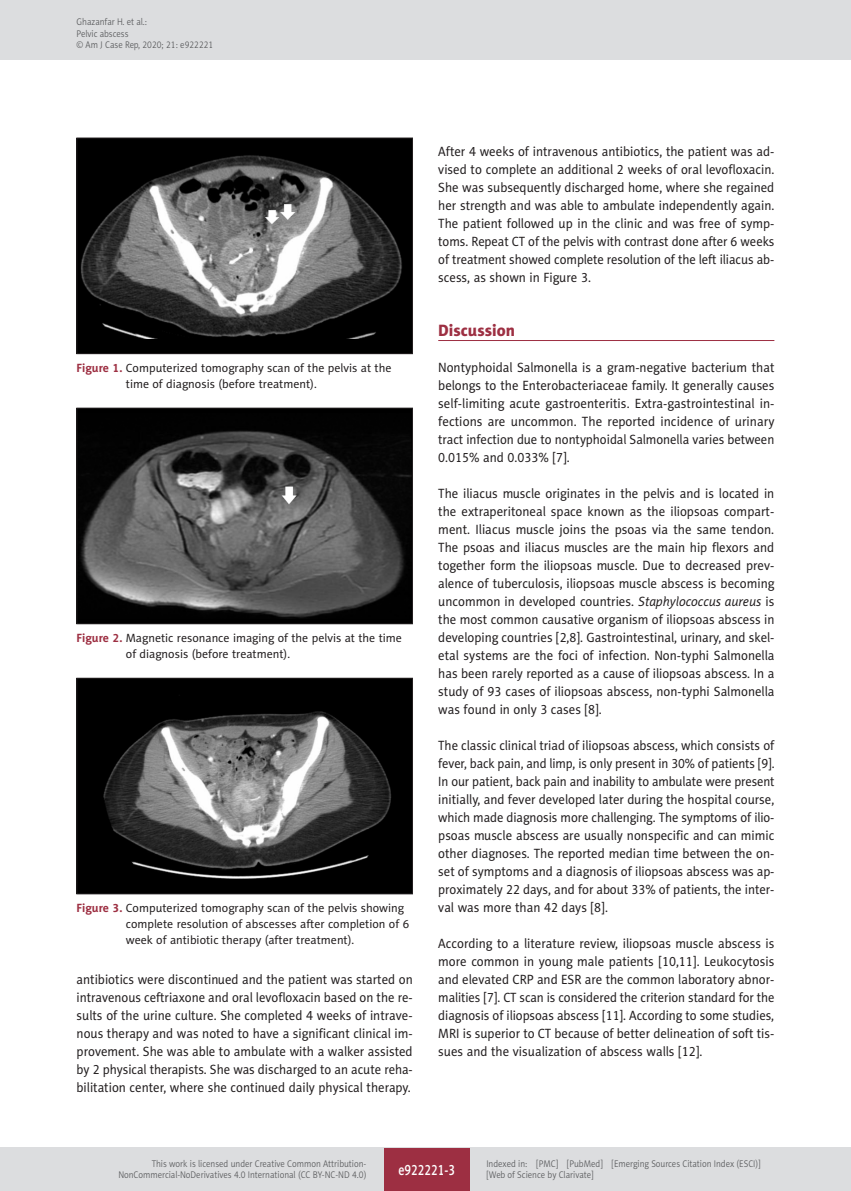
<style>
.page{position:relative;width:851px;height:1191px;background:#fff}
.page>*{position:absolute;margin:0;border:0;box-sizing:border-box;transform-origin:0 0}
.AJCR_Headline_1{font:16.5px "Naomi Sans EFN Heavy";color:#9d2f42}
.AJCR_e-PAGINA{font:15px "Naomi Sans EFN Medium";color:#fff;scale:.8 1}
.AJCR_Body{font:13.5px/18px "Naomi Sans EFN";color:#231f20;text-align:justify;scale:.95 1}
.AJCR_Body-2{font:13.5px/18px "Naomi Sans EFN";color:#231f20;text-align:justify;scale:.94 1}
.AJCR_Rycina_tytul{font:12px/15.8px "Naomi Sans EFN";color:#231f20}
.AJCR_pagina_zywa{font:9.75px/11.2px "Naomi Sans EFN Light";color:#57585a;scale:.9 1}
.AJCR_pagina_sygnatur{font:9.75px "Naomi Sans EFN Light";color:#57585a;scale:.9 1}
.s1{font-weight:700;color:#9d2f42}
.s2{font-style:italic}
</style>
<div class="page">
<hr style="left:438px;top:340px;width:336px;height:1px;background:#9d2f42">
<img style="left:79px;top:140px;width:331px;height:212px">
<div style="left:77px;top:138px;width:335px;height:216px;border:1px solid #231f20"></div>
<img style="left:79px;top:680px;width:331px;height:212px">
<div style="left:77px;top:678px;width:335px;height:216px;border:1px solid #231f20"></div>
<img style="left:79px;top:410px;width:331px;height:212px">
<div style="left:77px;top:408px;width:335px;height:216px;border:1px solid #231f20"></div>
<div style="left:0;top:0;width:850px;height:60px;background:#dcdddf"></div>
<div style="left:0;top:1148px;width:850px;height:43px;background:#dcdddf"></div>
<div style="left:384px;top:1147px;width:85px;height:43px;background:#9d2f42"></div>
<p class="AJCR_pagina_zywa" style="left:77px;top:16px;width:80px">Ghazanfar H. et al.:<br>Pelvic abscess</p>
<p class="AJCR_pagina_sygnatur" style="left:77px;top:39px;width:153px">© Am J Case Rep, 2020; 21: e922221</p>
<p class="AJCR_Rycina_tytul" style="left:126px;top:360px;width:267px;text-indent:-49px"><span class="s1">Figure 1.</span> Computerized tomography scan of the pelvis at the time of diagnosis (before treatment).</p>
<p class="AJCR_Rycina_tytul" style="left:126px;top:630px;width:277px;text-indent:-49px"><span class="s1">Figure 2.</span> Magnetic resonance imaging of the pelvis at the time of diagnosis (before treatment).</p>
<p class="AJCR_Rycina_tytul" style="left:126px;top:900px;width:285px;text-indent:-49px"><span class="s1">Figure 3.</span> Computerized tomography scan of the pelvis showing complete resolution of abscesses after completion of 6 week of antibiotic therapy (after treatment).</p>
<p class="AJCR_Body" style="left:77px;top:970px;width:355px">antibiotics were discontinued and the patient was started on intravenous ceftriaxone and oral levofloxacin based on the re&shy;sults of the urine culture. She completed 4 weeks of intrave&shy;nous therapy and was noted to have a significant clinical im&shy;provement. She was able to ambulate with a walker assisted by 2 physical therapists. She was discharged to an acute reha&shy;bilitation center, where she continued daily physical therapy.</p>
<p class="AJCR_Body" style="left:438px;top:142px;width:355px">After 4 weeks of intravenous antibiotics, the patient was ad&shy;vised to complete an additional 2 weeks of oral levofloxacin.<br>She was subsequently discharged home, where she regained her strength and was able to ambulate independently again.<br>The patient followed up in the clinic and was free of symp&shy;toms. Repeat CT of the pelvis with contrast done after 6 weeks of treatment showed complete resolution of the left iliacus ab&shy;scess, as shown in Figure 3.</p>
<p class="AJCR_Headline_1" style="left:438px;top:320px;width:78px">Discussion</p>
<p class="AJCR_Body" style="left:438px;top:358px;width:355px">Nontyphoidal Salmonella is a gram-negative bacterium that belongs to the Enterobacteriaceae family. It generally causes self-limiting acute gastroenteritis. Extra-gastrointestinal in&shy;fections are uncommon. The reported incidence of urinary tract infection due to nontyphoidal Salmonella varies between 0.015% and 0.033% [7].</p>
<p class="AJCR_Body" style="left:438px;top:484px;width:355px">The iliacus muscle originates in the pelvis and is located in the extraperitoneal space known as the iliopsoas compart&shy;ment. Iliacus muscle joins the psoas via the same tendon.<br>The psoas and iliacus muscles are the main hip flexors and together form the iliopsoas muscle. Due to decreased prev&shy;alence of tuberculosis, iliopsoas muscle abscess is becoming uncommon in developed countries. <span class="s2">Staphylococcus aureus</span> is the most common causative organism of iliopsoas abscess in developing countries [2,8]. Gastrointestinal, urinary, and skel&shy;etal systems are the foci of infection. Non-typhi Salmonella has been rarely reported as a cause of iliopsoas abscess. In a study of 93 cases of iliopsoas abscess, non-typhi Salmonella was found in only 3 cases [8].</p>
<p class="AJCR_Body-2" style="left:438px;top:736px;width:359px">The classic clinical triad of iliopsoas abscess, which consists of fever, back pain, and limp, is only present in 30% of patients [9].<br>In our patient, back pain and inability to ambulate were present initially, and fever developed later during the hospital course, which made diagnosis more challenging. The symptoms of ilio&shy;psoas muscle abscess are usually nonspecific and can mimic other diagnoses. The reported median time between the on&shy;set of symptoms and a diagnosis of iliopsoas abscess was ap&shy;proximately 22 days, and for about 33% of patients, the inter&shy;val was more than 42 days [8].</p>
<p class="AJCR_Body" style="left:438px;top:934px;width:355px">According to a literature review, iliopsoas muscle abscess is more common in young male patients [10,11]. Leukocytosis and elevated CRP and ESR are the common laboratory abnor&shy;malities [7]. CT scan is considered the criterion standard for the diagnosis of iliopsoas abscess [11]. According to some studies, MRI is superior to CT because of better delineation of soft tis&shy;sues and the visualization of abscess walls [12].</p>
<p class="AJCR_pagina_zywa" style="left:118px;top:1158px;width:277px;text-align:right">This work is licensed under Creative Common Attribution-<br>NonCommercial-NoDerivatives 4.0 International (CC BY-NC-ND 4.0)</p>
<p class="AJCR_e-PAGINA" style="left:398px;top:1160px;width:72px">e922221-3</p>
<p class="AJCR_pagina_zywa" style="left:486px;top:1158px;width:306px">Indexed in: [PMC] [PubMed] [Emerging Sources Citation Index (ESCI)] [Web of Science by Clarivate]</p>
</div>
